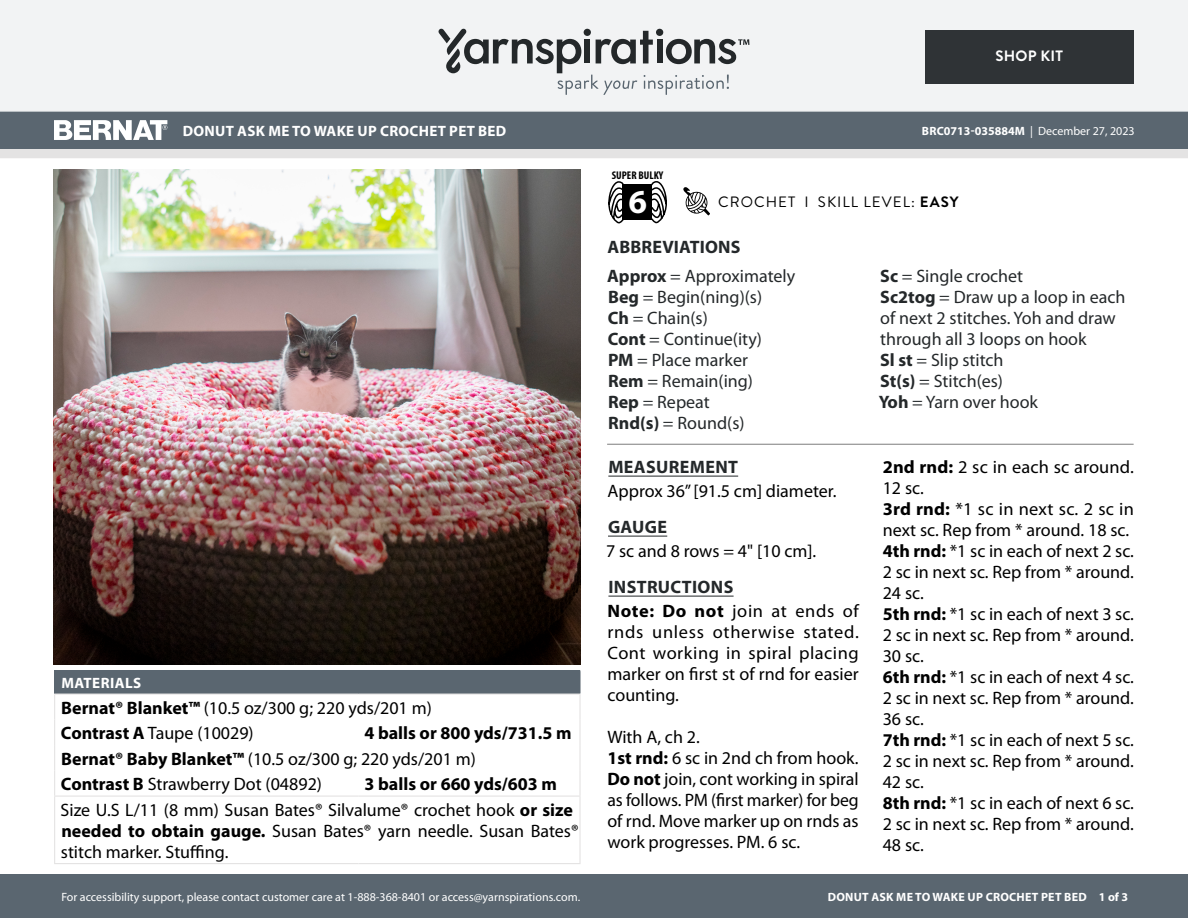
<style>
.page{position:relative;width:1188px;height:918px;background:#fff}
.page>*{position:absolute;margin:0;border:0;box-sizing:border-box;transform-origin:0 0}
.t1{font:700 33.6px "Myriad Pro";color:#fff}
.Body_-__Auto_Style_with_Keep_lines_toget{font:18px/21px "Myriad Pro";color:#000;text-align:justify}
.Abbreviations_-_With_auto_styling{font:18px/21px "Myriad Pro";color:#24282a}
.Materials_-_Needle___Supplies_Info{font:18px/21px "Myriad Pro";color:#000}
.Materials_-_Brand___Product_Info{font:18px "Myriad Pro";color:#000}
.Material_-__Colors_information{font:18px "Myriad Pro";color:#000}
.Body_-_HEADERS_-_Underline{font:700 18px "Myriad Pro";letter-spacing:.02em;color:#24282a}
.Material_-__Colors_information-2{font:700 18px "Myriad Pro";color:#000}
.Body_-_NO_Automatic_styling{font:18px "Myriad Pro";color:#000}
.Materials_-__Header_in_dark_gray_box{font:700 15px "Myriad Pro";letter-spacing:.02em;color:#fff}
.t2{font:15px "Brandon Grotesque";letter-spacing:.07em;color:#000}
.t3{font:700 15px "Brandon Grotesque";letter-spacing:.02em;color:#fff}
.t4{font:12px "Myriad Pro";color:#fff}
.t5{font:700 12px "Myriad Pro";letter-spacing:.02em;color:#fff}
.t6{font:700 condensed 11.25px "Myriad Pro";color:#000}
.s1{font-weight:700}
</style>
<div class="page">
<div style="left:0;top:875px;width:1188px;height:43px;background:#5a6670"></div>
<div style="left:0;top:149px;width:1188px;height:9px;background:#e4e3e3"></div>
<div style="left:0;top:111px;width:1188px;height:38px;background:#5a6670"></div>
<div style="left:0;top:0;width:1188px;height:112px;background:#f2f3f4"></div>
<svg style="left:438px;top:29px;width:311px;height:66px"></svg>
<div style="left:925px;top:30px;width:209px;height:54px;background:#2f3336"></div>
<svg style="left:683px;top:187px;width:27px;height:28px"></svg>
<svg style="left:608px;top:181px;width:16px;height:42px"></svg>
<svg style="left:651px;top:181px;width:16px;height:42px"></svg>
<div style="left:622px;top:184px;width:30px;height:36px;background:#000"></div>
<svg style="left:54px;top:120px;width:113px;height:20px"></svg>
<img style="left:54px;top:170px;width:527px;height:494px">
<hr style="left:608px;top:476px;width:130px;height:1px;background:#24282a">
<hr style="left:608px;top:536px;width:59px;height:1px;background:#24282a">
<hr style="left:608px;top:596px;width:126px;height:1px;background:#24282a">
<div style="left:55px;top:671px;width:525px;height:23px;background:#5a6670"></div>
<hr style="left:54px;top:670px;width:305px;height:1px;background:#5a6670">
<hr style="left:358px;top:670px;width:222px;height:1px;background:#5a6670">
<svg style="left:580px;top:671px;width:1px;height:23px"></svg>
<hr style="left:54px;top:694px;width:305px;height:1px;background:#e4e3e3">
<hr style="left:358px;top:694px;width:223px;height:1px;background:#e4e3e3">
<hr style="left:579px;top:695px;width:2px;height:25px;background:#e4e3e3">
<hr style="left:579px;top:720px;width:2px;height:25px;background:#e4e3e3">
<svg style="left:54px;top:671px;width:1px;height:125px"></svg>
<hr style="left:579px;top:745px;width:2px;height:26px;background:#e4e3e3">
<hr style="left:579px;top:771px;width:2px;height:25px;background:#e4e3e3">
<hr style="left:54px;top:797px;width:1px;height:66px;background:#e4e3e3">
<hr style="left:54px;top:796px;width:305px;height:1px;background:#e4e3e3">
<hr style="left:358px;top:796px;width:223px;height:1px;background:#e4e3e3">
<hr style="left:579px;top:797px;width:2px;height:66px;background:#e4e3e3">
<hr style="left:54px;top:863px;width:305px;height:1px;background:#e4e3e3">
<hr style="left:358px;top:863px;width:223px;height:1px;background:#e4e3e3">
<hr style="left:607px;top:444px;width:527px;height:1px;background:#7d7d7d">
<p class="Materials_-__Header_in_dark_gray_box" style="left:183px;top:121px;width:325px">DONUT ASK ME TO WAKE UP CROCHET PET BED</p>
<p class="Materials_-__Header_in_dark_gray_box" style="left:61px;top:673px;width:81px">MATERIALS</p>
<p class="Materials_-_Brand___Product_Info" style="left:61px;top:698px;width:372px"><span class="s1">Bernat® Blanket™</span> (10.5 oz/300 g; 220 yds/201 m)</p>
<p class="Material_-__Colors_information" style="left:61px;top:723px;width:194px"><span class="s1">Contrast A</span> Taupe (10029)</p>
<p class="Material_-__Colors_information-2" style="left:364px;top:721px;width:209px">4 balls or 800 yds/731.5 m</p>
<p class="Materials_-_Brand___Product_Info" style="left:61px;top:749px;width:416px"><span class="s1">Bernat® Baby Blanket™</span> (10.5 oz/300 g; 220 yds/201 m)</p>
<p class="Material_-__Colors_information" style="left:61px;top:774px;width:263px"><span class="s1">Contrast B</span> Strawberry Dot (04892)</p>
<p class="Material_-__Colors_information-2" style="left:365px;top:772px;width:194px">3 balls or 660 yds/603 m</p>
<p class="Materials_-_Needle___Supplies_Info" style="left:61px;top:799px;width:519px">Size U.S L/11 (8 mm) Susan Bates® Silvalume® crochet hook <span class="s1">or size needed to obtain gauge.</span> Susan Bates® yarn needle. Susan Bates® stitch marker. Stuffing.</p>
<p class="t4" style="left:61px;top:890px;width:520px">For accessibility support, please contact customer care at 1-888-368-8401 or access@yarnspirations.com.</p>
<p class="t3" style="left:995px;top:46px;width:69px">SHOP KIT</p>
<p class="t6" style="left:612px;top:168px;width:53px">SUPER BULKY</p>
<h1 class="t1" style="left:629px;top:180px;width:20px">6</h1>
<p class="t4" style="left:922px;top:124px;width:214px"><span class="s1">BRC0713-035884M</span> | December 27, 2023</p>
<p class="t2" style="left:718px;top:192px;width:242px">CROCHET I SKILL LEVEL: <span class="s1">EASY</span></p>
<p class="Body_-_HEADERS_-_Underline" style="left:608px;top:235px;width:135px">ABBREVIATIONS</p>
<p class="Abbreviations_-_With_auto_styling" style="left:607px;top:265px;width:189px"><span class="s1">Approx</span> = Approximately</p>
<p class="Abbreviations_-_With_auto_styling" style="left:608px;top:286px;width:156px"><span class="s1">Beg</span> = Begin(ning)(s)</p>
<p class="Abbreviations_-_With_auto_styling" style="left:608px;top:307px;width:102px"><span class="s1">Ch</span> = Chain(s)</p>
<p class="Abbreviations_-_With_auto_styling" style="left:608px;top:328px;width:156px"><span class="s1">Cont</span> = Continue(ity)</p>
<p class="Abbreviations_-_With_auto_styling" style="left:608px;top:349px;width:141px"><span class="s1">PM</span> = Place marker</p>
<p class="Abbreviations_-_With_auto_styling" style="left:608px;top:370px;width:146px"><span class="s1">Rem</span> = Remain(ing)</p>
<p class="Abbreviations_-_With_auto_styling" style="left:608px;top:391px;width:103px"><span class="s1">Rep</span> = Repeat</p>
<p class="Abbreviations_-_With_auto_styling" style="left:608px;top:412px;width:138px"><span class="s1">Rnd(s)</span> = Round(s)</p>
<p class="Body_-_HEADERS_-_Underline" style="left:608px;top:455px;width:131px">MEASUREMENT</p>
<p class="Body_-__Auto_Style_with_Keep_lines_toget" style="left:608px;top:481px;width:231px">Approx 36” [91.5 cm] diameter.</p>
<p class="Body_-_HEADERS_-_Underline" style="left:608px;top:515px;width:61px">GAUGE</p>
<p class="Body_-_NO_Automatic_styling" style="left:606px;top:541px;width:212px">7 sc and 8 rows = 4" [10 cm].</p>
<p class="Body_-_HEADERS_-_Underline" style="left:608px;top:575px;width:126px">INSTRUCTIONS</p>
<p class="Body_-__Auto_Style_with_Keep_lines_toget" style="left:608px;top:601px;width:253px"><span class="s1">Note: Do not</span> join at ends of rnds unless otherwise stated.<br>Cont working in spiral placing marker on first st of rnd for easier counting.</p>
<p class="Body_-__Auto_Style_with_Keep_lines_toget" style="left:608px;top:727px;width:94px">With A, ch 2.</p>
<p class="Body_-__Auto_Style_with_Keep_lines_toget" style="left:608px;top:748px;width:253px"><span class="s1">1st rnd:</span> 6 sc in 2nd ch from hook.<br><span class="s1">Do not</span> join, cont working in spiral as follows. PM (first marker) for beg of rnd. Move marker up on rnds as work progresses. PM. 6 sc.</p>
<p class="Abbreviations_-_With_auto_styling" style="left:880px;top:265px;width:145px"><span class="s1">Sc</span> = Single crochet</p>
<p class="Abbreviations_-_With_auto_styling" style="left:880px;top:286px;width:247px"><span class="s1">Sc2tog</span> = Draw up a loop in each of next 2 stitches. Yoh and draw through all 3 loops on hook</p>
<p class="Abbreviations_-_With_auto_styling" style="left:880px;top:349px;width:125px"><span class="s1">Sl st</span> = Slip stitch</p>
<p class="Abbreviations_-_With_auto_styling" style="left:880px;top:370px;width:124px"><span class="s1">St(s)</span> = Stitch(es)</p>
<p class="Abbreviations_-_With_auto_styling" style="left:879px;top:391px;width:161px"><span class="s1">Yoh</span> = Yarn over hook</p>
<p class="Body_-__Auto_Style_with_Keep_lines_toget" style="left:883px;top:457px;width:253px"><span class="s1">2nd rnd:</span> 2 sc in each sc around.<br>12 sc.</p>
<p class="Body_-__Auto_Style_with_Keep_lines_toget" style="left:883px;top:499px;width:253px"><span class="s1">3rd rnd:</span> *1 sc in next sc. 2 sc in next sc. Rep from * around. 18 sc.</p>
<p class="Body_-__Auto_Style_with_Keep_lines_toget" style="left:883px;top:541px;width:253px"><span class="s1">4th rnd:</span> *1 sc in each of next 2 sc.<br>2 sc in next sc. Rep from * around.<br>24 sc.</p>
<p class="Body_-__Auto_Style_with_Keep_lines_toget" style="left:883px;top:604px;width:253px"><span class="s1">5th rnd:</span> *1 sc in each of next 3 sc.<br>2 sc in next sc. Rep from * around.<br>30 sc.</p>
<p class="Body_-__Auto_Style_with_Keep_lines_toget" style="left:883px;top:667px;width:253px"><span class="s1">6th rnd:</span> *1 sc in each of next 4 sc.<br>2 sc in next sc. Rep from * around.<br>36 sc.</p>
<p class="Body_-__Auto_Style_with_Keep_lines_toget" style="left:883px;top:730px;width:253px"><span class="s1">7th rnd:</span> *1 sc in each of next 5 sc.<br>2 sc in next sc. Rep from * around.<br>42 sc.</p>
<p class="Body_-__Auto_Style_with_Keep_lines_toget" style="left:883px;top:793px;width:253px"><span class="s1">8th rnd:</span> *1 sc in each of next 6 sc.<br>2 sc in next sc. Rep from * around.<br>48 sc.</p>
<p class="t5" style="left:828px;top:889px;width:302px">DONUT ASK ME TO WAKE UP CROCHET PET BED 1 of 3</p>
</div>
